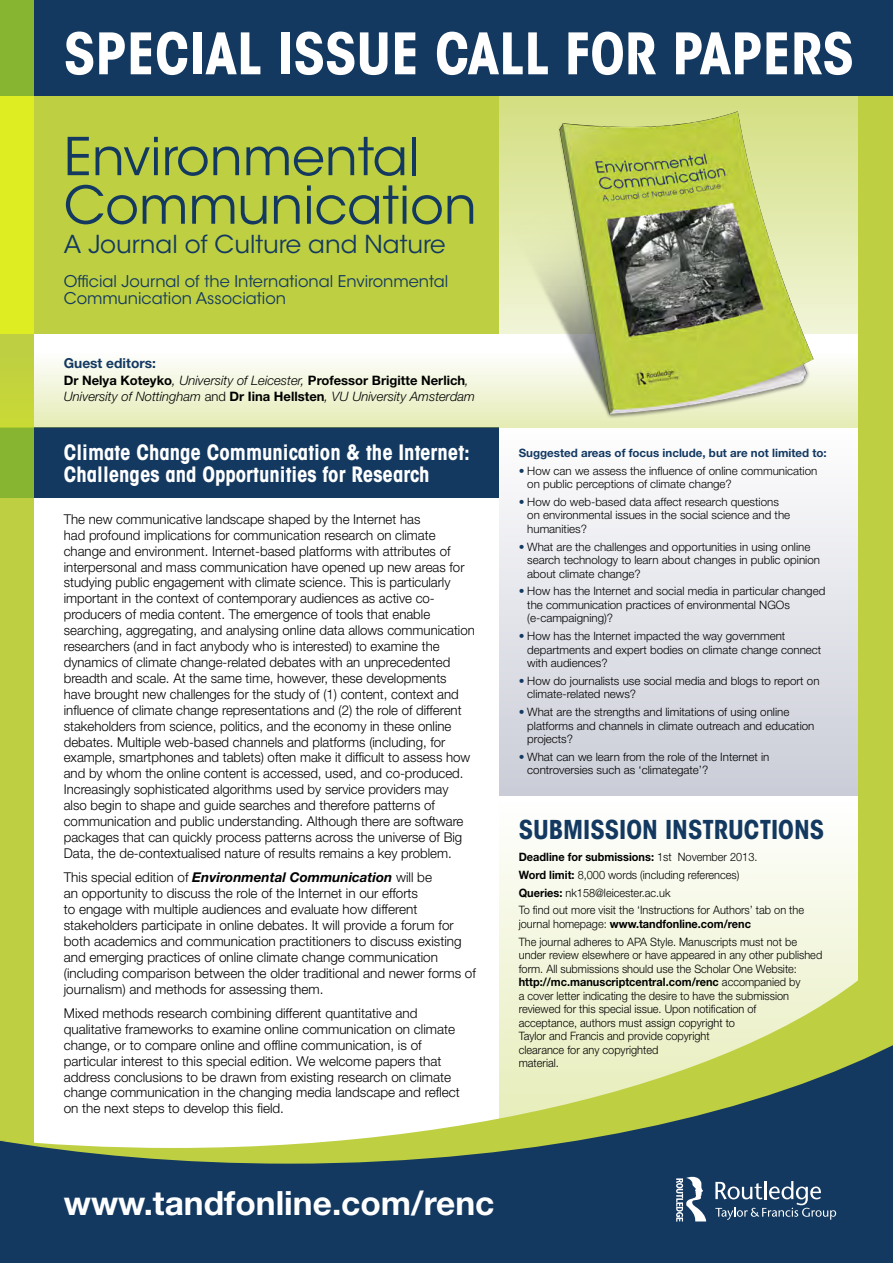
<style>
.page{position:relative;width:893px;height:1263px;background:#fff}
.page>*{position:absolute;margin:0;border:0;box-sizing:border-box;transform-origin:0 0}
.t1{font:700 condensed 56.55px "ITC Avant Garde Std";color:#fff}
.t2{font:51.75px/48.6px "ITC Avant Garde Std";color:#133961}
.t3{font:700 33.45px "Helvetica Neue LT Std";color:#fff}
.t4{font:700 condensed 25.8px "ITC Avant Garde Std";color:#133961}
.t5{font:24.6px "ITC Avant Garde Std";color:#133961}
.t6{font:700 condensed 21px/22.5px "ITC Avant Garde Std";color:#fff}
.t7{font:16.05px/17.5px "ITC Avant Garde Std";color:#133961}
.t8{font:700 13.8px "Helvetica Neue LT Std";color:#133961}
.t9{font:300 13.5px/15.9px "Helvetica Neue LT Std";color:#000}
.t10{font:italic 300 13.05px/16.6px "Helvetica Neue LT Std";color:#000}
.t11{font:300 11.55px/13.5px "Helvetica Neue LT Std";color:#000}
.t12{font:300 11.55px/13.5px "Helvetica Neue LT Std";color:#000;scale:.95 1}
.t13{font:700 11.55px "Helvetica Neue LT Std";color:#133961}
.s1{font-weight:700;font-style:normal}
.s2{font-style:normal}
.s3{font-weight:700;font-style:italic}
.s4{color:#133961}
.s5{font-weight:700}
</style>
<div class="page">
<div style="left:0;top:0;width:893px;height:334px;background:#becf42"></div>
<div style="left:0;top:427px;width:499px;height:70px;background:#133961"></div>
<svg style="left:499px;top:800px;width:360px;height:135px;fill:#f9fbf0"></svg>
<div style="left:499px;top:427px;width:394px;height:369px;background:linear-gradient(to bottom,#fefefe,#caccd7)"></div>
<svg style="left:499px;top:96px;width:359px;height:238px;background:#dfe7a5"></svg>
<div style="left:0;top:351px;width:893px;height:76px;background:linear-gradient(to bottom,#fefefe,#e6ecb6)"></div>
<img style="left:512px;top:102px;width:317px;height:325px">
<div style="left:859px;top:94px;width:34px;height:1123px;background:#becf42"></div>
<div style="left:0;top:0;width:893px;height:96px;background:#133961"></div>
<svg style="left:0;top:0;width:34px;height:935px;background:#bcd236"></svg>
<div style="left:0;top:1164px;width:893px;height:99px;background:#133961"></div>
<svg style="left:0;top:935px;width:893px;height:229px"></svg>
<svg style="left:715px;top:1181px;width:121px;height:39px;background:#416080"></svg>
<svg style="left:676px;top:1177px;width:30px;height:44px"></svg>
<h1 class="t1" style="left:64px;top:18px;width:785px">Special Issue Call for Papers</h1>
<h2 class="t2" style="left:64px;top:133px;width:415px">Environmental<br>Communication</h2>
<h3 class="t5" style="left:64px;top:229px;width:383px">A Journal of Culture and Nature</h3>
<p class="t7" style="left:64px;top:272px;width:386px">Official Journal of the International Environmental<br>Communication Association</p>
<p class="t8" style="left:64px;top:355px;width:94px">Guest editors:</p>
<p class="t10" style="left:64px;top:372px;width:413px"><span class="s1">Dr Nelya Koteyko</span>, University of Leicester, <span class="s1">Professor Brigitte Nerlich</span>,<br>University of Nottingham <span class="s2">and</span> <span class="s1">Dr Iina Hellsten</span>, VU University Amsterdam</p>
<h3 class="t6" style="left:64px;top:441px;width:408px">Climate Change Communication &amp; the Internet:<br>Challenges and Opportunities for Research</h3>
<p class="t9" style="left:64px;top:511px;width:413px">The new communicative landscape shaped by the Internet has<br>had profound implications for communication research on climate change and environment. Internet-based platforms with attributes of interpersonal and mass communication have opened up new areas for studying public engagement with climate science. This is particularly important in the context of contemporary audiences as active co&shy;producers of media content. The emergence of tools that enable searching, aggregating, and analysing online data allows communication researchers (and in fact anybody who is interested) to examine the dynamics of climate change-related debates with an unprecedented breadth and scale. At the same time, however, these developments have brought new challenges for the study of (1) content, context and influence of climate change representations and (2) the role of different stakeholders from science, politics, and the economy in these online debates. Multiple web-based channels and platforms (including, for example, smartphones and tablets) often make it difficult to assess how and by whom the online content is accessed, used, and co-produced.<br>Increasingly sophisticated algorithms used by service providers may also begin to shape and guide searches and therefore patterns of communication and public understanding. Although there are software packages that can quickly process patterns across the universe of Big Data, the de-contextualised nature of results remains a key problem.</p>
<p class="t9" style="left:64px;top:869px;width:414px">This special edition of <span class="s3">Environmental Communication</span> will be<br>an opportunity to discuss the role of the Internet in our efforts<br>to engage with multiple audiences and evaluate how different stakeholders participate in online debates. It will provide a forum for both academics and communication practitioners to discuss existing and emerging practices of online climate change communication (including comparison between the older traditional and newer forms of journalism) and methods for assessing them.</p>
<p class="t9" style="left:64px;top:1005px;width:397px">Mixed methods research combining different quantitative and qualitative frameworks to examine online communication on climate change, or to compare online and offline communication, is of particular interest to this special edition. We welcome papers that address conclusions to be drawn from existing research on climate change communication in the changing media landscape and reflect on the next steps to develop this field.</p>
<p class="t13" style="left:519px;top:446px;width:309px">Suggested areas of focus include, but are not limited to:</p>
<p class="t11" style="left:527px;top:463px;width:292px;text-indent:-9px"><span class="s4">•</span> How can we assess the influence of online communication on public perceptions of climate change?</p>
<p class="t11" style="left:527px;top:495px;width:264px;text-indent:-9px"><span class="s4">•</span> How do web-based data affect research questions on environmental issues in the social science and the humanities?</p>
<p class="t11" style="left:527px;top:539px;width:294px;text-indent:-9px"><span class="s4">•</span> What are the challenges and opportunities in using online search technology to learn about changes in public opinion about climate change?</p>
<p class="t11" style="left:527px;top:584px;width:300px;text-indent:-9px"><span class="s4">•</span> How has the Internet and social media in particular changed the communication practices of environmental NGOs (e-campaigning)?</p>
<p class="t11" style="left:527px;top:629px;width:295px;text-indent:-9px"><span class="s4">•</span> How has the Internet impacted the way government departments and expert bodies on climate change connect with audiences?</p>
<p class="t11" style="left:527px;top:674px;width:294px;text-indent:-9px"><span class="s4">•</span> How do journalists use social media and blogs to report on climate-related news?</p>
<p class="t11" style="left:527px;top:705px;width:289px;text-indent:-9px"><span class="s4">•</span> What are the strengths and limitations of using online platforms and channels in climate outreach and education projects?</p>
<p class="t11" style="left:527px;top:750px;width:244px;text-indent:-9px"><span class="s4">•</span> What can we learn from the role of the Internet in controversies such as ‘climategate’?</p>
<h3 class="t4" style="left:519px;top:813px;width:304px">Submission Instructions</h3>
<p class="t12" style="left:519px;top:848px;width:302px;line-height:17.7px"><span class="s5">Deadline for submissions:</span> 1st November 2013.<br><span class="s5">Word limit:</span> 8,000 words (including references)<br><span class="s5">Queries:</span> nk158@leicester.ac.uk<br>To find out more visit the ‘Instructions for Authors’ tab on the</p>
<p class="t12" style="left:519px;top:915px;width:294px;line-height:17.7px">journal homepage: <span class="s5">www.tandfonline.com/renc<br></span>The journal adheres to APA Style. Manuscripts must not be</p>
<p class="t12" style="left:519px;top:948px;width:321px">under review elsewhere or have appeared in any other published form. All submissions should use the Scholar One Website: <span class="s5">http://mc.manuscriptcentral.com/renc</span> accompanied by<br>a cover letter indicating the desire to have the submission reviewed for this special issue. Upon notification of<br>acceptance, authors must assign copyright to<br>Taylor and Francis and provide copyright<br>clearance for any copyrighted<br>material.</p>
<h3 class="t3" style="left:64px;top:1182px;width:432px">www.tandfonline.com/renc</h3>
</div>
